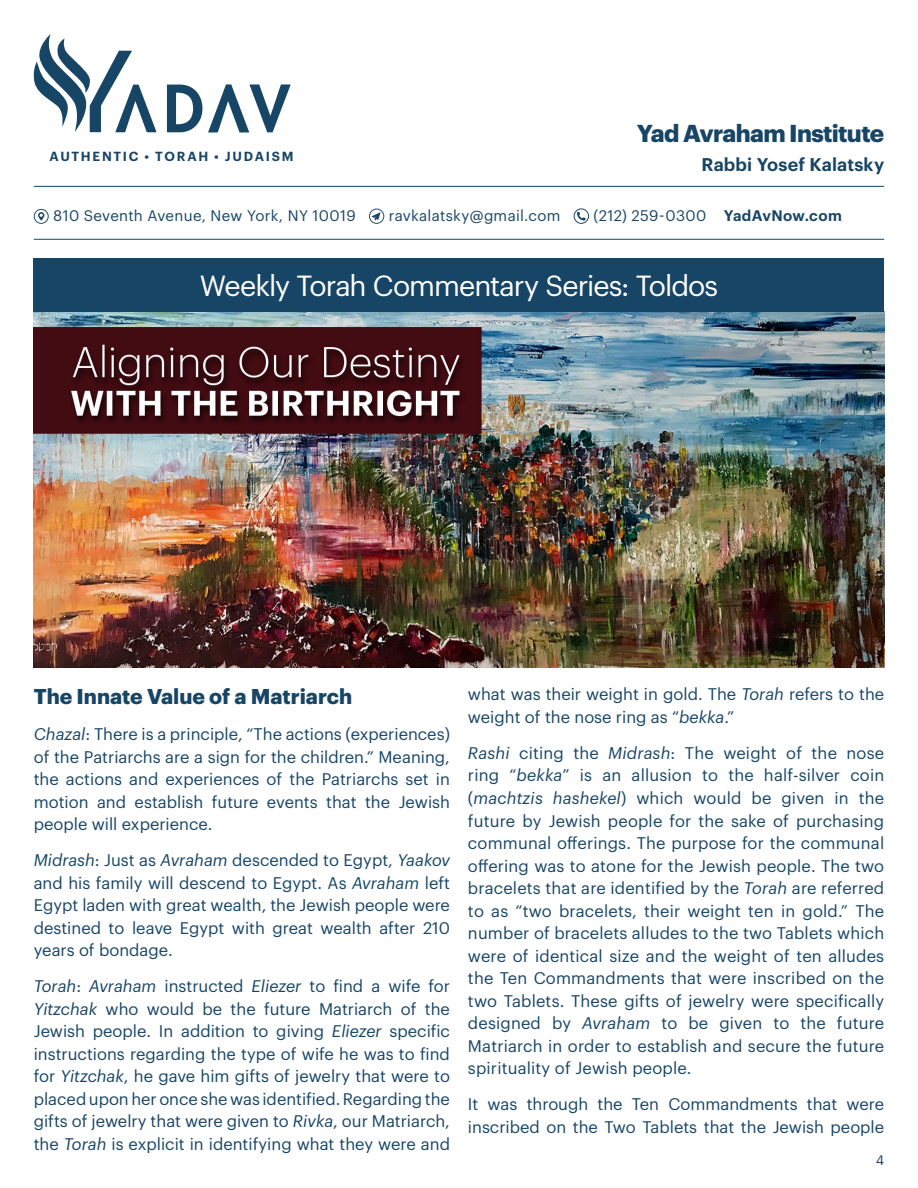
<style>
.page{position:relative;width:918px;height:1188px;background:#fff}
.page>*{position:absolute;margin:0;border:0;box-sizing:border-box;transform-origin:0 0}
.t1{font:28.5px "Graphik";letter-spacing:-.035em;color:#fff}
.t2{font:700 24px "Graphik";letter-spacing:-.025em;color:#174566}
.t3{font:700 21px "Graphik";color:#174566}
.t4{font:600 18px "Graphik";letter-spacing:.01em;color:#174566}
.t5{font:16.5px/22.5px "Graphik";color:#174566;text-align:justify}
.t6{font:15px "Graphik";letter-spacing:.02em;color:#174566}
.t7{font:13.5px "Graphik";color:#174566}
.t8{font:600 12.9px "Graphik";letter-spacing:.135em;color:#174566}
.s1{font-weight:600}
.s2{font-style:italic}
</style>
<div class="page">
<img style="left:34px;top:312px;width:850px;height:356px">
<svg style="left:167px;top:85px;width:35px;height:47px"></svg>
<svg style="left:208px;top:84px;width:83px;height:48px"></svg>
<svg style="left:33px;top:34px;width:124px;height:98px"></svg>
<div style="left:34px;top:258px;width:850px;height:54px;background:#174566"></div>
<svg style="left:34px;top:209px;width:15px;height:15px"></svg>
<svg style="left:369px;top:209px;width:15px;height:15px"></svg>
<svg style="left:574px;top:208px;width:15px;height:16px"></svg>
<hr style="left:34px;top:186px;width:850px;height:1px;background:#174566">
<hr style="left:34px;top:239px;width:850px;height:1px;background:#174566">
<p class="t8" style="left:50px;top:146px;width:245px">AUTHENTIC • TORAH • JUDAISM</p>
<h2 class="t2" style="left:637px;top:115px;width:249px">Yad Avraham Institute</h2>
<p class="t4" style="left:702px;top:151px;width:184px">Rabbi Yosef Kalatsky</p>
<p class="t6" style="left:53px;top:204px;width:304px">810 Seventh Avenue, New York, NY 10019</p>
<p class="t6" style="left:389px;top:204px;width:173px">ravkalatsky@gmail.com</p>
<p class="t6" style="left:594px;top:204px;width:250px">(212) 259-0300 <span class="s1">YadAvNow.com</span></p>
<h1 class="t1" style="left:200px;top:265px;width:520px">Weekly Torah Commentary Series: Toldos</h1>
<p class="t3" style="left:34px;top:680px;width:320px">The Innate Value of a Matriarch</p>
<p class="t5" style="left:34px;top:722px;width:418px"><span class="s2">Chazal</span>: There is a principle, “The actions (experiences) of the Patriarchs are a sign for the children.” Meaning, the actions and experiences of the Patriarchs set in motion and establish future events that the Jewish people will experience.</p>
<p class="t5" style="left:34px;top:848px;width:418px"><span class="s2">Midrash</span>: Just as <span class="s2">Avraham</span> descended to Egypt, <span class="s2">Yaakov </span>and his family will descend to Egypt. As <span class="s2">Avraham</span> left Egypt laden with great wealth, the Jewish people were destined to leave Egypt with great wealth after 210 years of bondage.</p>
<p class="t5" style="left:34px;top:974px;width:418px"><span class="s2">Torah</span>: <span class="s2">Avraham</span> instructed <span class="s2">Eliezer</span> to find a wife for <span class="s2">Yitzchak</span> who would be the future Matriarch of the Jewish people. In addition to giving <span class="s2">Eliezer</span> specific instructions regarding the type of wife he was to find for <span class="s2">Yitzchak</span>, he gave him gifts of jewelry that were to placed upon her once she was identified. Regarding the gifts of jewelry that were given to <span class="s2">Rivka</span>, our Matriarch, the <span class="s2">Torah</span> is explicit in identifying what they were and</p>
<p class="t5" style="left:468px;top:682px;width:418px">what was their weight in gold. The <span class="s2">Torah</span> refers to the weight of the nose ring as “<span class="s2">bekka</span>.”</p>
<p class="t5" style="left:468px;top:740px;width:418px"><span class="s2">Rashi</span> citing the <span class="s2">Midrash</span>: The weight of the nose ring “<span class="s2">bekka</span>” is an allusion to the half-silver coin (<span class="s2">machtzis hashekel</span>) which would be given in the future by Jewish people for the sake of purchasing communal offerings. The purpose for the communal offering was to atone for the Jewish people. The two bracelets that are identified by the <span class="s2">Torah</span> are referred to as “two bracelets, their weight ten in gold.” The number of bracelets alludes to the two Tablets which were of identical size and the weight of ten alludes the Ten Commandments that were inscribed on the two Tablets. These gifts of jewelry were specifically designed by <span class="s2">Avraham</span> to be given to the future Matriarch in order to establish and secure the future spirituality of Jewish people.</p>
<p class="t5" style="left:468px;top:1091px;width:418px">It was through the Ten Commandments that were inscribed on the Two Tablets that the Jewish people</p>
<p class="t7" style="left:876px;top:1150px;width:10px">4</p>
</div>
